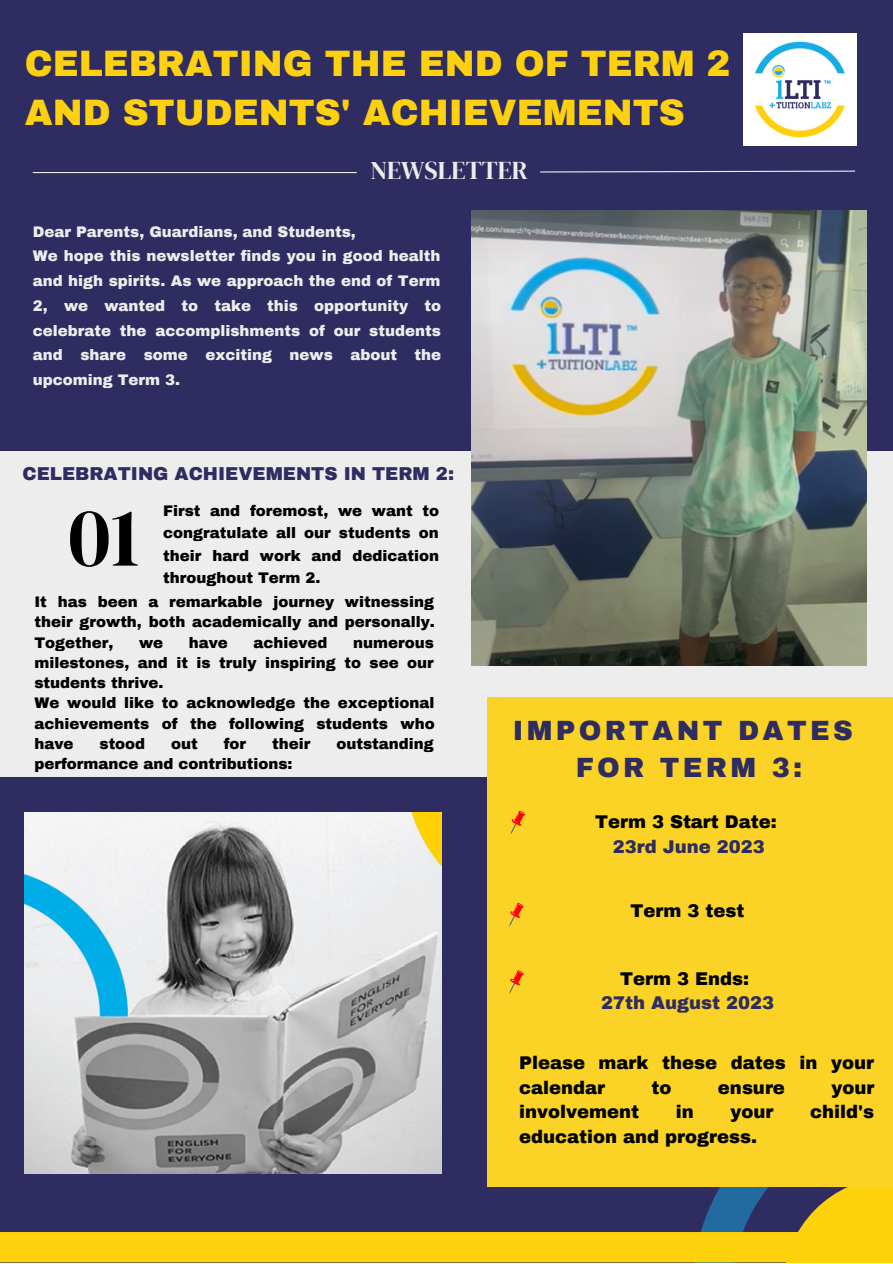
<style>
.page{position:relative;width:893px;height:1264px;background:#fff}
.page>*{position:absolute;margin:0;border:0;box-sizing:border-box;transform-origin:0 0}
.t1{font:83.85px "DM Serif Display";color:#000}
.t2{font:900 36px/49.5px "Archivo";color:#fdd10f}
.t3{font:900 27.3px "Archivo";letter-spacing:.12em;color:#2e2c61}
.t4{font:25.5px "DM Serif Display";color:#ededed}
.t5{font:900 18.3px "Archivo";color:#2e2c61}
.t6{font:900 18px/24.8px "Archivo";color:#000}
.t7{font:900 18px "Archivo";color:#2e2c61}
.t8{font:900 15px/20.2px "Archivo";color:#000;text-align:justify}
.t9{font:900 15px/24.8px "Archivo";color:#ededed;text-align:justify}
</style>
<div class="page">
<div style="left:0;top:0;width:892px;height:1262px;background:#2e2c61"></div>
<hr style="left:33px;top:172px;width:324px;height:1px;background:#ededed">
<svg style="left:540px;top:170px;width:316px;height:3px"></svg>
<div style="left:0;top:452px;width:892px;height:325px;background:#ededed"></div>
<img style="left:471px;top:210px;width:395px;height:455px">
<img style="left:743px;top:33px;width:113px;height:112px">
<img style="left:25px;top:812px;width:416px;height:361px">
<svg style="left:692px;top:1186px;width:90px;height:45px"></svg>
<svg style="left:782px;top:1186px;width:110px;height:76px;fill:#fdd10b"></svg>
<div style="left:487px;top:697px;width:405px;height:489px;background:#fbd326"></div>
<svg style="left:510px;top:810px;width:15px;height:24px"></svg>
<svg style="left:509px;top:970px;width:14px;height:23px"></svg>
<div style="left:0;top:1231px;width:866px;height:31px;background:#fdd10b"></div>
<svg style="left:509px;top:903px;width:14px;height:23px"></svg>
<p class="t2" style="left:25px;top:39px;width:707px">CELEBRATING THE END OF TERM 2<br>AND STUDENTS' ACHIEVEMENTS</p>
<p class="t4" style="left:370px;top:153px;width:159px">NEWSLETTER</p>
<p class="t9" style="left:33px;top:219px;width:324px">Dear Parents, Guardians, and Students,</p>
<p class="t9" style="left:33px;top:244px;width:410px">We hope this newsletter finds you in good health and high spirits. As we approach the end of Term 2, we wanted to take this opportunity to celebrate the accomplishments of our students and share some exciting news about the upcoming Term 3.</p>
<p class="t5" style="left:22px;top:463px;width:433px">CELEBRATING ACHIEVEMENTS IN TERM 2:</p>
<p class="t8" style="left:163px;top:499px;width:277px;line-height:22.5px">First and foremost, we want to congratulate all our students on their hard work and dedication throughout Term 2.</p>
<p class="t8" style="left:34px;top:592px;width:402px">It has been a remarkable journey witnessing their growth, both academically and personally.<br>Together,</p>
<p class="t1" style="left:68px;top:478px;width:73px">01</p>
<p class="t8" style="left:139px;top:632px;width:26px">we</p>
<p class="t8" style="left:189px;top:632px;width:41px">have</p>
<p class="t8" style="left:253px;top:632px;width:76px">achieved</p>
<p class="t8" style="left:34px;top:632px;width:401px;text-indent:318px">numerous milestones, and it is truly inspiring to see our students thrive.</p>
<p class="t8" style="left:34px;top:693px;width:401px">We would like to acknowledge the exceptional achievements of the following students who have</p>
<p class="t8" style="left:99px;top:733px;width:47px">stood</p>
<p class="t8" style="left:171px;top:733px;width:28px">out</p>
<p class="t8" style="left:224px;top:733px;width:24px">for</p>
<p class="t8" style="left:272px;top:733px;width:40px">their</p>
<p class="t8" style="left:336px;top:733px;width:99px">outstanding</p>
<p class="t8" style="left:34px;top:754px;width:260px">performance and contributions:</p>
<p class="t3" style="left:513px;top:715px;width:341px">IMPORTANT DATES</p>
<p class="t3" style="left:575px;top:752px;width:228px">FOR TERM 3:</p>
<p class="t6" style="left:595px;top:809px;width:183px">Term 3 Start Date:</p>
<p class="t7" style="left:613px;top:836px;width:153px">23rd June 2023</p>
<p class="t6" style="left:630px;top:898px;width:115px">Term 3 test</p>
<p class="t6" style="left:620px;top:966px;width:130px">Term 3 Ends:</p>
<p class="t7" style="left:601px;top:993px;width:174px">27th August 2023</p>
<p class="t6" style="left:519px;top:1050px;width:356px">Please mark these dates in your calendar</p>
<p class="t6" style="left:651px;top:1075px;width:21px">to</p>
<p class="t6" style="left:718px;top:1075px;width:68px">ensure</p>
<p class="t6" style="left:831px;top:1075px;width:44px">your</p>
<p class="t6" style="left:519px;top:1100px;width:121px">involvement</p>
<p class="t6" style="left:675px;top:1100px;width:19px">in</p>
<p class="t6" style="left:730px;top:1100px;width:44px">your</p>
<p class="t6" style="left:810px;top:1100px;width:65px">child's</p>
<p class="t6" style="left:519px;top:1124px;width:239px">education and progress.</p>
</div>
